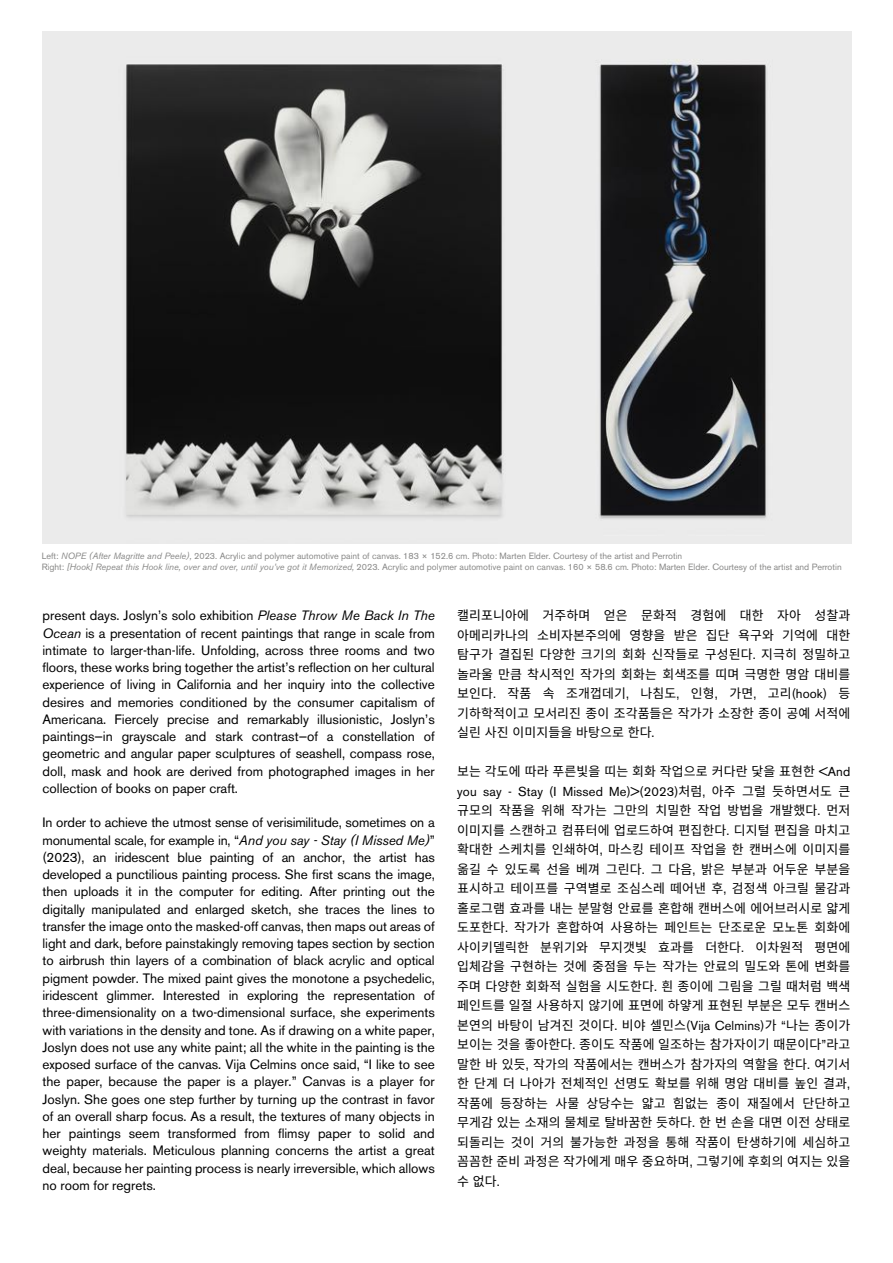
<style>
.page{position:relative;width:893px;height:1263px;background:#fff}
.page>*{position:absolute;margin:0;border:0;box-sizing:border-box;transform-origin:0 0}
.t1{font:13.5px/17.2px "Akzidenz Grotesk BE";color:#000;text-align:justify}
.t2{font:12.9px/19.5px "Noto Sans KR";letter-spacing:.01em;color:#000;text-align:justify}
.t3{font:12.9px "Akzidenz Grotesk BE";letter-spacing:.01em;color:#000}
.t4{font:9px/11.2px "Akzidenz Grotesk BE";color:#888887}
.s1{font-style:italic}
.s2{font-family:"Akzidenz Grotesk Pro";color:#898988}
.s3{font-family:"Akzidenz Grotesk BE"}
.s4{font-family:"Noto Sans KR"}
</style>
<div class="page">
<div style="left:42px;top:31px;width:809px;height:512px;background:#ebebeb"></div>
<img style="left:126px;top:64px;width:378px;height:454px">
<img style="left:599px;top:59px;width:168px;height:460px">
<p class="t4" style="left:42px;top:550px;width:801px">Left: <span class="s1">NOPE (After Magritte and Peele),</span> 2023. Acrylic and polymer automotive paint of canvas. 183 <span class="s2">×</span> 152.6 cm. Photo: Marten Elder. Courtesy of the artist and Perrotin<br>Right: <span class="s1">[Hook] Repeat this Hook line, over and over, until you’ve got it Memorized,</span> 2023. Acrylic and polymer automotive paint on canvas. 160 <span class="s2">×</span> 58.6 cm. Photo: Marten Elder. Courtesy of the artist and Perrotin</p>
<p class="t1" style="left:43px;top:607px;width:394px">present days. Joslyn’s solo exhibition <span class="s1">Please Throw Me Back In The Ocean</span> is a presentation of recent paintings that range in scale from intimate to larger-than-life. Unfolding, across three rooms and two floors, these works bring together the artist’s reflection on her cultural experience of living in California and her inquiry into the collective desires and memories conditioned by the consumer capitalism of Americana. Fiercely precise and remarkably illusionistic, Joslyn’s paintings—in grayscale and stark contrast—of a constellation of geometric and angular paper sculptures of seashell, compass rose, doll, mask and hook are derived from photographed images in her collection of books on paper craft.</p>
<p class="t1" style="left:43px;top:814px;width:394px">In order to achieve the utmost sense of verisimilitude, sometimes on a monumental scale, for example in, “<span class="s1">And you say - Stay (I Missed Me)</span>” (2023), an iridescent blue painting of an anchor, the artist has developed a punctilious painting process. She first scans the image, then uploads it in the computer for editing. After printing out the digitally manipulated and enlarged sketch, she traces the lines to transfer the image onto the masked-off canvas, then maps out areas of light and dark, before painstakingly removing tapes section by section to airbrush thin layers of a combination of black acrylic and optical pigment powder. The mixed paint gives the monotone a psychedelic, iridescent glimmer. Interested in exploring the representation of three-dimensionality on a two-dimensional surface, she experiments with variations in the density and tone. As if drawing on a white paper, Joslyn does not use any white paint; all the white in the painting is the exposed surface of the canvas. Vija Celmins once said, “I like to see the paper, because the paper is a player.” Canvas is a player for Joslyn. She goes one step further by turning up the contrast in favor of an overall sharp focus. As a result, the textures of many objects in her paintings seem transformed from flimsy paper to solid and weighty materials. Meticulous planning concerns the artist a great deal, because her painting process is nearly irreversible, which allows no room for regrets.</p>
<p class="t2" style="left:457px;top:606px;width:395px">캘리포니아에 거주하며 얻은 문화적 경험에 대한 자아 성찰과 아메리카나의 소비자본주의에 영향을 받은 집단 욕구와 기억에 대한 탐구가 결집된 다양한 크기의 회화 신작들로 구성된다<span class="s3">.</span> 지극히 정밀하고 놀라울 만큼 착시적인 작가의 회화는 회색조를 띠며 극명한 명암 대비를 보인다<span class="s3">.</span> 작품 속 조개껍데기<span class="s3">,</span> 나침도<span class="s3">,</span> 인형<span class="s3">,</span> 가면<span class="s3">,</span> 고리<span class="s3">(hook)</span> 등 기하학적이고 모서리진 종이 조각품들은 작가가 소장한 종이 공예 서적에 실린 사진 이미지들을 바탕으로 한다<span class="s3">.</span></p>
<p class="t2" style="left:457px;top:762px;width:395px">보는 각도에 따라 푸른빛을 띠는 회화 작업으로 커다란 닻을 표현한 <span class="s3">&lt;And</span></p>
<p class="t3" style="left:457px;top:783px;width:395px">you say - Stay (I Missed Me)&gt;(2023)<span class="s4">처럼</span>, <span class="s4">아주 그럴 듯하면서도 큰</span></p>
<p class="t2" style="left:457px;top:801px;width:395px">규모의 작품을 위해 작가는 그만의 치밀한 작업 방법을 개발했다<span class="s3">.</span> 먼저 이미지를 스캔하고 컴퓨터에 업로드하여 편집한다<span class="s3">.</span> 디지털 편집을 마치고 확대한 스케치를 인쇄하여<span class="s3">,</span> 마스킹 테이프 작업을 한 캔버스에 이미지를 옮길 수 있도록 선을 베껴 그린다<span class="s3">.</span> 그 다음<span class="s3">,</span> 밝은 부분과 어두운 부분을 표시하고 테이프를 구역별로 조심스레 떼어낸 후<span class="s3">,</span> 검정색 아크릴 물감과 홀로그램 효과를 내는 분말형 안료를 혼합해 캔버스에 에어브러시로 얇게 도포한다<span class="s3">.</span> 작가가 혼합하여 사용하는 페인트는 단조로운 모노톤 회화에 사이키델릭한 분위기와 무지갯빛 효과를 더한다<span class="s3">.</span> 이차원적 평면에 입체감을 구현하는 것에 중점을 두는 작가는 안료의 밀도와 톤에 변화를 주며 다양한 회화적 실험을 시도한다<span class="s3">.</span> 흰 종이에 그림을 그릴 때처럼 백색 페인트를 일절 사용하지 않기에 표면에 하얗게 표현된 부분은 모두 캔버스 본연의 바탕이 남겨진 것이다<span class="s3">.</span> 비야 셀민스<span class="s3">(Vija Celmins)</span>가 <span class="s3">“</span>나는 종이가 보이는 것을 좋아한다<span class="s3">.</span> 종이도 작품에 일조하는 참가자이기 때문이다<span class="s3">”</span>라고 말한 바 있듯<span class="s3">,</span> 작가의 작품에서는 캔버스가 참가자의 역할을 한다<span class="s3">.</span> 여기서 한 단계 더 나아가 전체적인 선명도 확보를 위해 명암 대비를 높인 결과<span class="s3">, </span>작품에 등장하는 사물 상당수는 얇고 힘없는 종이 재질에서 단단하고 무게감 있는 소재의 물체로 탈바꿈한 듯하다<span class="s3">.</span> 한 번 손을 대면 이전 상태로 되돌리는 것이 거의 불가능한 과정을 통해 작품이 탄생하기에 세심하고 꼼꼼한 준비 과정은 작가에게 매우 중요하며<span class="s3">,</span> 그렇기에 후회의 여지는 있을 수 없다<span class="s3">.</span></p>
</div>
